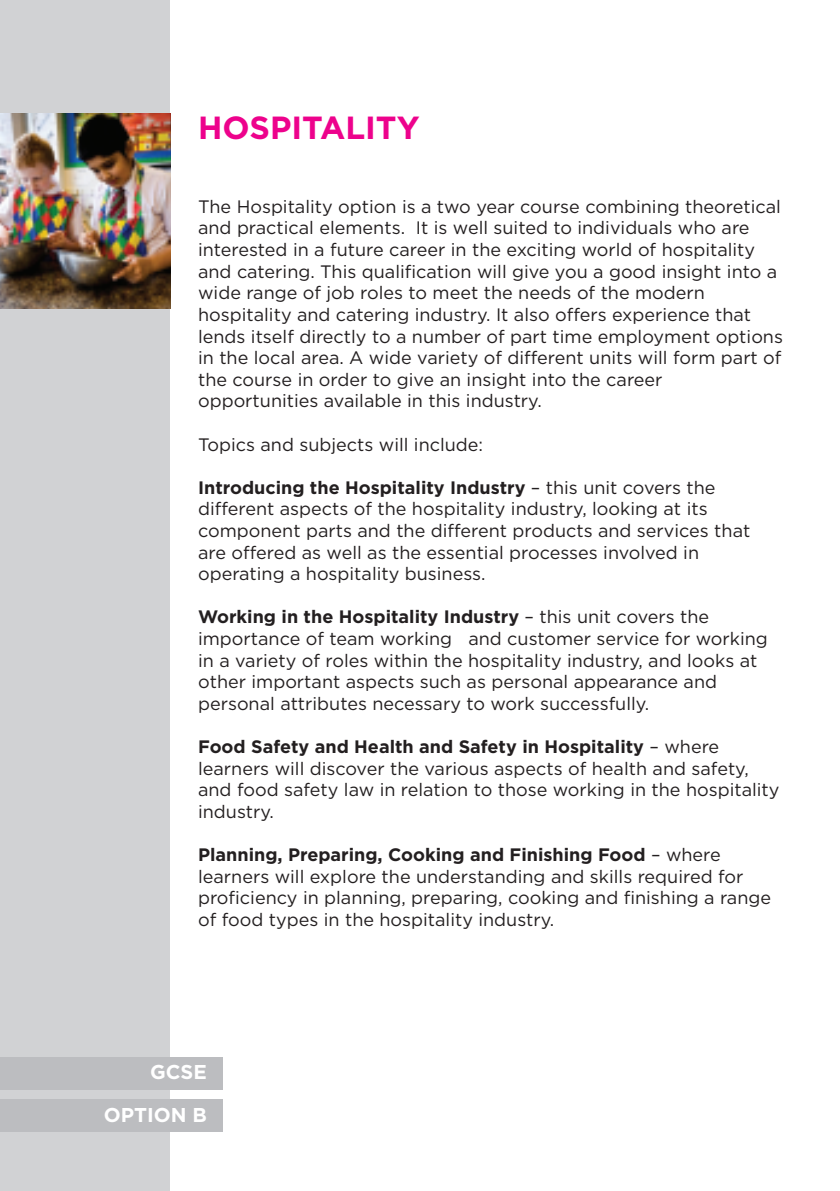
<style>
.page{position:relative;width:840px;height:1191px;background:#fff}
.page>*{position:absolute;margin:0;border:0;box-sizing:border-box;transform-origin:0 0}
.t1{font:700 32px "Gotham HTF";color:#ed028c}
.t2{font:700 20px "Gotham HTF";color:#fff}
.t3{font:18px/21.6px "Gotham HTF";color:#231f20}
.s1{font-weight:700}
</style>
<div class="page">
<div style="left:0;top:0;width:170px;height:1191px;background:#d1d2d4"></div>
<img style="left:0;top:113px;width:170px;height:195px">
<div style="left:0;top:1099px;width:223px;height:32px;background:#bcbdc0"></div>
<div style="left:0;top:1056px;width:223px;height:33px;background:#bcbdc0"></div>
<h1 class="t1" style="left:198px;top:109px;width:223px">HOSPITALITY</h1>
<p class="t3" style="left:198px;top:196px;width:586px">The Hospitality option is a two year course combining theoretical and practical elements. It is well suited to individuals who are interested in a future career in the exciting world of hospitality and catering. This qualification will give you a good insight into a wide range of job roles to meet the needs of the modern hospitality and catering industry. It also offers experience that lends itself directly to a number of part time employment options in the local area. A wide variety of different units will form part of the course in order to give an insight into the career opportunities available in this industry.</p>
<p class="t3" style="left:198px;top:433px;width:286px">Topics and subjects will include:</p>
<p class="t3" style="left:198px;top:477px;width:553px"><span class="s1">Introducing the Hospitality Industry</span> – this unit covers the different aspects of the hospitality industry, looking at its component parts and the different products and services that are offered as well as the essential processes involved in operating a hospitality business.</p>
<p class="t3" style="left:198px;top:606px;width:571px"><span class="s1">Working in the Hospitality Industry</span> – this unit covers the importance of team working and customer service for working in a variety of roles within the hospitality industry, and looks at other important aspects such as personal appearance and personal attributes necessary to work successfully.</p>
<p class="t3" style="left:198px;top:736px;width:582px"><span class="s1">Food Safety and Health and Safety in Hospitality</span> – where learners will discover the various aspects of health and safety, and food safety law in relation to those working in the hospitality industry.</p>
<p class="t3" style="left:198px;top:844px;width:574px"><span class="s1">Planning, Preparing, Cooking and Finishing Food</span> – where learners will explore the understanding and skills required for proficiency in planning, preparing, cooking and finishing a range of food types in the hospitality industry.</p>
<p class="t2" style="left:150px;top:1060px;width:58px">GCSE</p>
<p class="t2" style="left:104px;top:1103px;width:104px">OPTION B</p>
</div>
